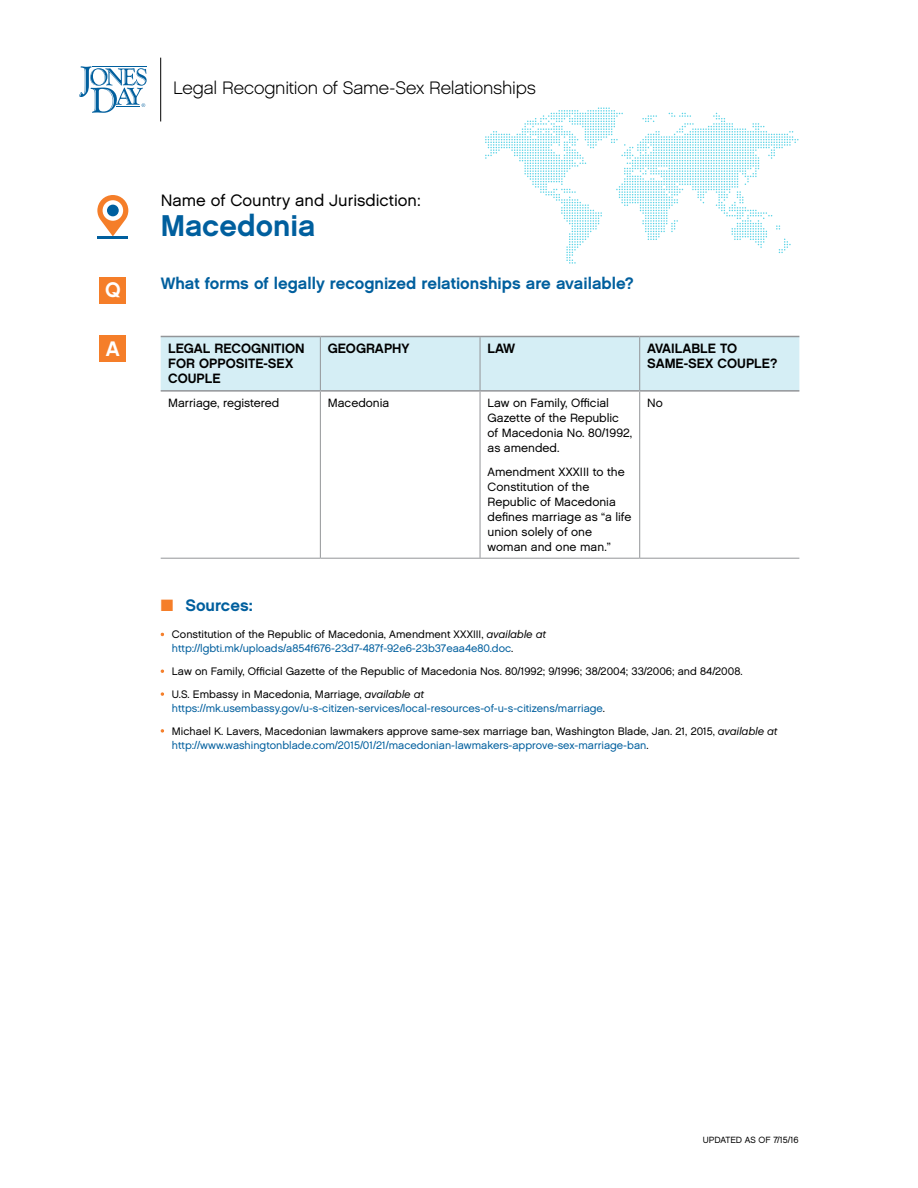
<style>
.page{position:relative;width:918px;height:1188px;background:#fff}
.page>*{position:absolute;margin:0;border:0;box-sizing:border-box;transform-origin:0 0}
.CNTRY{font:30px "Chalet New York Nineteen Sixty";color:#005f9e}
.t1{font:21px "Chalet New York Nineteen Sixty";color:#fff}
.t2{font:18px "Chalet English Channel";letter-spacing:-.01em;color:#000}
.Q{font:16.5px "Chalet New York Nineteen Sixty";color:#005f9e}
.CNTRY-2{font:16.5px "Chalet London Nineteen Sixty";color:#000}
.SRC_Header_Bold_U_LC{font:16.5px "Chalet New York Nineteen Sixty";color:#005f9e}
.TBL_HEAD_B{font:13.5px/15px "Chalet New York Nineteen Sixty";color:#000}
.TBL_BC{font:12px/15px "Chalet London Nineteen Sixty";color:#000}
.t3{font:10.8px/13.8px "Chalet London Nineteen Sixty";color:#000}
.t4{font:10.8px/13.8px "Chalet London Nineteen Sixty";color:#005f9e}
.t5{font:9px "Chalet London Nineteen Sixty";color:#000}
.s1{color:#f57e29}
.s2{color:#000}
.s3{font-family:"Chalet Oblique London";color:#000}
.s4{font-family:"Chalet Oblique London"}
.s5{color:#005f9e}
</style>
<div class="page">
<div style="left:161px;top:337px;width:638px;height:53px;background:#d5eef5"></div>
<hr style="left:480px;top:337px;width:1px;height:53px;background:#939598">
<hr style="left:480px;top:392px;width:1px;height:166px;background:#939598">
<hr style="left:161px;top:558px;width:159px;height:1px;background:#939598">
<hr style="left:320px;top:558px;width:160px;height:1px;background:#939598">
<hr style="left:480px;top:558px;width:160px;height:1px;background:#939598">
<hr style="left:640px;top:558px;width:159px;height:1px;background:#939598">
<hr style="left:320px;top:392px;width:1px;height:166px;background:#939598">
<hr style="left:639px;top:392px;width:1px;height:166px;background:#939598">
<hr style="left:320px;top:336px;width:160px;height:1px;background:#939598">
<hr style="left:480px;top:336px;width:160px;height:1px;background:#939598">
<hr style="left:320px;top:390px;width:160px;height:2px;background:#939598">
<hr style="left:480px;top:390px;width:160px;height:2px;background:#939598">
<hr style="left:161px;top:336px;width:159px;height:1px;background:#939598">
<hr style="left:161px;top:390px;width:159px;height:2px;background:#939598">
<hr style="left:320px;top:337px;width:1px;height:53px;background:#939598">
<hr style="left:640px;top:336px;width:159px;height:1px;background:#939598">
<hr style="left:640px;top:390px;width:159px;height:2px;background:#939598">
<hr style="left:639px;top:337px;width:1px;height:53px;background:#939598">
<svg style="left:161px;top:692px;width:3px;height:4px"></svg>
<svg style="left:161px;top:729px;width:3px;height:4px"></svg>
<svg style="left:97px;top:195px;width:31px;height:41px"></svg>
<div style="left:103px;top:200px;width:20px;height:21px;background:#fff;border-radius:50%"></div>
<div style="left:107px;top:205px;width:12px;height:11px;background:#005f9e;border-radius:50%"></div>
<hr style="left:97px;top:236px;width:31px;height:3px;background:#005f9e">
<div style="left:100px;top:277px;width:26px;height:26px;background:#f57e29"></div>
<div style="left:100px;top:336px;width:26px;height:26px;background:#f57e29"></div>
<svg style="left:485px;top:107px;width:314px;height:157px"></svg>
<hr style="left:160px;top:58px;width:1px;height:63px;background:#000">
<svg style="left:79px;top:66px;width:68px;height:47px"></svg>
<p class="t1" style="left:105px;top:277px;width:17px">Q</p>
<p class="t1" style="left:106px;top:336px;width:16px">A</p>
<p class="t2" style="left:173px;top:77px;width:364px">Legal Recognition of Same-Sex Relationships</p>
<p class="CNTRY-2" style="left:161px;top:191px;width:262px">Name of Country and Jurisdiction:</p>
<p class="CNTRY" style="left:161px;top:208px;width:156px">Macedonia</p>
<p class="Q" style="left:161px;top:273px;width:475px">What forms of legally recognized relationships are available?</p>
<p class="TBL_HEAD_B" style="left:168px;top:341px;width:138px">LEGAL RECOGNITION<br>FOR OPPOSITE-SEX<br>COUPLE</p>
<p class="TBL_HEAD_B" style="left:328px;top:341px;width:83px">GEOGRAPHY</p>
<p class="TBL_HEAD_B" style="left:488px;top:341px;width:29px">LAW</p>
<p class="TBL_HEAD_B" style="left:647px;top:341px;width:132px">AVAILABLE TO<br>SAME-SEX COUPLE?</p>
<p class="TBL_BC" style="left:168px;top:395px;width:113px">Marriage, registered</p>
<p class="TBL_BC" style="left:328px;top:395px;width:63px">Macedonia</p>
<p class="TBL_BC" style="left:488px;top:395px;width:146px">Law on Family, Official<br>Gazette of the Republic of Macedonia No. 80/1992, as amended.</p>
<p class="TBL_BC" style="left:488px;top:464px;width:145px">Amendment XXXIII to the<br>Constitution of the<br>Republic of Macedonia defines marriage as “a life union solely of one woman and one man.”</p>
<p class="TBL_BC" style="left:647px;top:395px;width:17px">No</p>
<p class="SRC_Header_Bold_U_LC" style="left:161px;top:595px;width:94px"><span class="s1">■</span> Sources:</p>
<p class="t4" style="left:172px;top:628px;width:376px;text-indent:-11px"><span class="s1">•</span> <span class="s2">Constitution of the Republic of Macedonia, Amendment XXXIII,</span> <span class="s3">available at </span>http://lgbti.mk/uploads/a854f676-23d7-487f-92e6-23b37eaa4e80.doc<span class="s2">.</span></p>
<p class="t3" style="left:161px;top:664px;width:583px"><span class="s1">•</span> Law on Family, Official Gazette of the Republic of Macedonia Nos. 80/1992; 9/1996; 38/2004; 33/2006; and 84/2008.</p>
<p class="t4" style="left:172px;top:687px;width:435px;text-indent:-11px"><span class="s1">•</span> <span class="s2">U.S. Embassy in Macedonia, Marriage,</span> <span class="s3">available at </span>https://mk.usembassy.gov/u-s-citizen-services/local-resources-of-u-s-citizens/marriage<span class="s2">.</span></p>
<p class="t3" style="left:172px;top:724px;width:607px;text-indent:-11px"><span class="s1">•</span> Michael K. Lavers, Macedonian lawmakers approve same-sex marriage ban, Washington Blade, Jan. 21, 2015, <span class="s4">available at </span><span class="s5">http://www.washingtonblade.com/2015/01/21/macedonian-lawmakers-approve-sex-marriage-ban</span>.</p>
<p class="t5" style="left:703px;top:1135px;width:97px">UPDATED AS OF 7/15/16</p>
</div>
